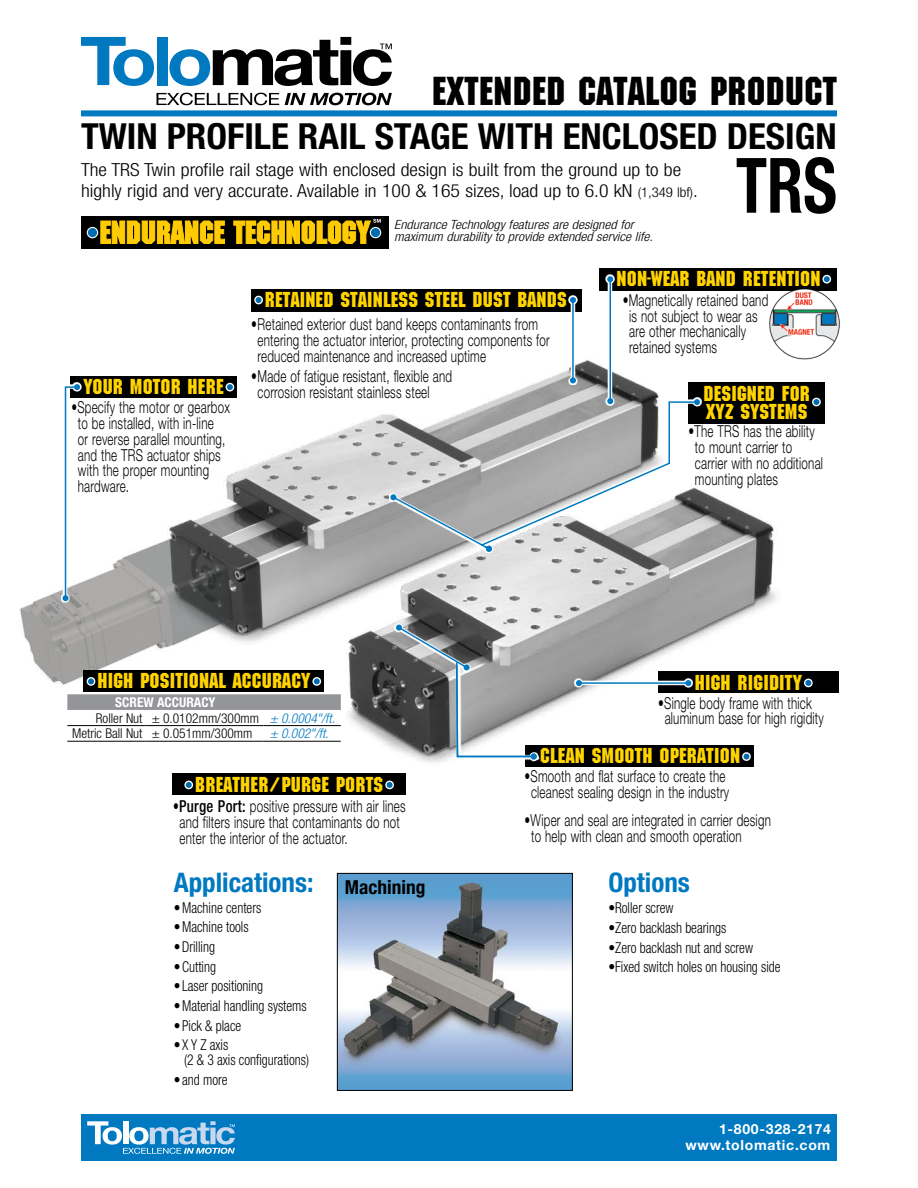
<style>
.page{position:relative;width:918px;height:1188px;background:#fff}
.page>*{position:absolute;margin:0;border:0;box-sizing:border-box;transform-origin:0 0}
.t1{font:700 condensed 76.5px "Helvetica Neue LT Std";color:#000;scale:.85 1}
.t2{font:39.3px "Machine Std";letter-spacing:.01em;color:#000}
.t3{font:700 condensed 36px "Helvetica Neue LT Std";color:#000}
.t4{font:700 condensed 27px "Helvetica Neue LT Std";color:#0079c1}
.t5{font:21px/18px "Machine Std";letter-spacing:.01em;color:#ffd400}
.t6{font:700 condensed 19.35px "Helvetica Neue LT Std";color:#000}
.t7{font:300 condensed 18px/21px "Helvetica Neue LT Std";color:#000;scale:1.1 1}
.t8{font:300 16.5px/15.8px "Helvetica Neue LT Std";letter-spacing:.02em;color:#000;scale:.7 1}
.t9{font:300 condensed 15px/15px "Helvetica Neue LT Std";color:#000;scale:.9 1}
.t10{font:700 14.1px/15.3px "Helvetica Neue LT Std";letter-spacing:.05em;color:#fff;text-align:right}
.t11{font:300 condensed 13.5px "Helvetica Neue LT Std";color:#000}
.t12{font:700 condensed 13.5px "Helvetica Neue LT Std";color:#fff}
.t13{font:italic 300 condensed 13.5px "Helvetica Neue LT Std";color:#0079c1}
.t14{font:italic 300 condensed 12.75px/12.8px "Helvetica Neue LT Std";color:#000;scale:1.1 1}
.s1{font-size:13.5px}
.s2{font-style:italic;color:#0079c1}
.s3{font-weight:500;font-stretch:condensed}
</style>
<div class="page">
<img style="left:19px;top:360px;width:758px;height:433px">
<div style="left:81px;top:1114px;width:756px;height:47px;background:#0079c1"></div>
<svg style="left:87px;top:1121px;width:148px;height:33px"></svg>
<img style="left:339px;top:875px;width:232px;height:214px">
<div style="left:337px;top:873px;width:236px;height:218px;border:1px solid #000"></div>
<div style="left:251px;top:289px;width:330px;height:23px;background:#000"></div>
<div style="left:599px;top:268px;width:238px;height:23px;background:#000"></div>
<div style="left:67px;top:694px;width:274px;height:16px;background:#939598"></div>
<hr style="left:67px;top:725px;width:79px;height:1px;background:#000">
<hr style="left:146px;top:725px;width:118px;height:1px;background:#000">
<hr style="left:264px;top:725px;width:77px;height:1px;background:#000">
<hr style="left:67px;top:741px;width:79px;height:1px;background:#000">
<hr style="left:146px;top:741px;width:118px;height:1px;background:#000">
<hr style="left:264px;top:741px;width:77px;height:1px;background:#000">
<div style="left:173px;top:773px;width:233px;height:22px;background:#000"></div>
<div style="left:658px;top:671px;width:181px;height:22px;background:#000"></div>
<div style="left:526px;top:745px;width:228px;height:22px;background:#000"></div>
<div style="left:70px;top:376px;width:167px;height:21px;background:#000"></div>
<div style="left:84px;top:670px;width:240px;height:22px;background:#000"></div>
<div style="left:689px;top:382px;width:136px;height:42px;background:#000"></div>
<svg style="left:184px;top:781px;width:9px;height:8px"></svg>
<svg style="left:186px;top:782px;width:6px;height:6px"></svg>
<svg style="left:804px;top:679px;width:9px;height:8px"></svg>
<svg style="left:805px;top:680px;width:6px;height:6px"></svg>
<svg style="left:742px;top:752px;width:9px;height:9px"></svg>
<svg style="left:743px;top:754px;width:6px;height:6px"></svg>
<svg style="left:226px;top:383px;width:8px;height:8px"></svg>
<svg style="left:227px;top:384px;width:6px;height:6px"></svg>
<svg style="left:87px;top:677px;width:8px;height:9px"></svg>
<svg style="left:88px;top:678px;width:6px;height:6px"></svg>
<svg style="left:312px;top:677px;width:9px;height:9px"></svg>
<svg style="left:314px;top:678px;width:6px;height:6px"></svg>
<svg style="left:812px;top:398px;width:9px;height:8px"></svg>
<svg style="left:813px;top:399px;width:6px;height:6px"></svg>
<svg style="left:479px;top:547px;width:15px;height:6px"></svg>
<div style="left:61px;top:382px;width:21px;height:221px;background:#fff"></div>
<svg style="left:63px;top:384px;width:17px;height:217px"></svg>
<svg style="left:389px;top:397px;width:313px;height:150px"></svg>
<svg style="left:391px;top:401px;width:308px;height:146px"></svg>
<svg style="left:694px;top:399px;width:6px;height:6px"></svg>
<svg style="left:390px;top:494px;width:6px;height:6px"></svg>
<svg style="left:394px;top:623px;width:77px;height:2px"></svg>
<svg style="left:574px;top:678px;width:119px;height:10px"></svg>
<hr style="left:579px;top:682px;width:109px;height:2px;background:#0079c1">
<svg style="left:685px;top:680px;width:6px;height:6px"></svg>
<svg style="left:576px;top:680px;width:6px;height:6px"></svg>
<svg style="left:479px;top:542px;width:13px;height:10px"></svg>
<svg style="left:387px;top:625px;width:153px;height:164px"></svg>
<svg style="left:254px;top:296px;width:9px;height:8px"></svg>
<svg style="left:256px;top:297px;width:6px;height:6px"></svg>
<svg style="left:822px;top:275px;width:9px;height:9px"></svg>
<svg style="left:824px;top:276px;width:6px;height:6px"></svg>
<img style="left:747px;top:289px;width:93px;height:93px">
<svg style="left:568px;top:295px;width:10px;height:90px"></svg>
<hr style="left:572px;top:300px;width:2px;height:80px;background:#0079c1">
<svg style="left:570px;top:297px;width:6px;height:6px"></svg>
<svg style="left:570px;top:377px;width:6px;height:6px"></svg>
<svg style="left:606px;top:275px;width:9px;height:131px"></svg>
<hr style="left:609px;top:279px;width:2px;height:122px;background:#0079c1">
<svg style="left:607px;top:276px;width:6px;height:6px"></svg>
<svg style="left:607px;top:398px;width:6px;height:6px"></svg>
<svg style="left:157px;top:93px;width:122px;height:12px"></svg>
<svg style="left:285px;top:93px;width:107px;height:12px"></svg>
<svg style="left:81px;top:37px;width:73px;height:49px"></svg>
<div style="left:157px;top:37px;width:10px;height:48px;background:#0079c1"></div>
<svg style="left:169px;top:37px;width:223px;height:49px"></svg>
<div style="left:81px;top:216px;width:307px;height:32px;background:#000"></div>
<div style="left:87px;top:227px;width:11px;height:11px;background:#ebf3f8;border-radius:50%"></div>
<div style="left:88px;top:228px;width:9px;height:9px;background:#006bad;border-radius:50%"></div>
<svg style="left:101px;top:221px;width:124px;height:23px;background:#cfa503"></svg>
<svg style="left:234px;top:219px;width:147px;height:25px"></svg>
<div style="left:81px;top:110px;width:756px;height:6px;background:#0079c1"></div>
<h2 class="t2" style="left:432px;top:68px;width:406px">EXTENDED CATALOG PRODUCT</h2>
<h3 class="t3" style="left:81px;top:114px;width:757px">TWIN PROFILE RAIL STAGE WITH ENCLOSED DESIGN</h3>
<p class="t7" style="left:81px;top:159px;width:562px">The TRS Twin profile rail stage with enclosed design is built from the ground up to be highly rigid and very accurate. Available in 100 &amp; 165 sizes, load up to 6.0 kN <span class="s1">(1,349 lbf)</span>.</p>
<h1 class="t1" style="left:736px;top:139px;width:120px">TRS</h1>
<p class="t5" style="left:83px;top:378px;width:142px">YOUR MOTOR HERE</p>
<p class="t8" style="left:78px;top:399px;width:219px;text-indent:-6px">•Specify the motor or gearbox to be installed, with in-line<br>or reverse parallel mounting, and the TRS actuator ships with the proper mounting hardware.</p>
<p class="t14" style="left:394px;top:218px;width:237px">Endurance Technology features are designed for maximum durability to provide extended service life.</p>
<p class="t5" style="left:265px;top:291px;width:303px">RETAINED STAINLESS STEEL DUST BANDS</p>
<p class="t8" style="left:258px;top:316px;width:419px;text-indent:-6px">•Retained exterior dust band keeps contaminants from entering the actuator interior, protecting components for reduced maintenance and increased uptime</p>
<p class="t8" style="left:258px;top:368px;width:279px;text-indent:-6px">•Made of fatigue resistant, flexible and corrosion resistant stainless steel</p>
<p class="t5" style="left:616px;top:270px;width:206px">NON-WEAR BAND RETENTION</p>
<p class="t8" style="left:629px;top:292px;width:200px;text-indent:-6px">•Magnetically retained band is not subject to wear as are other mechanically retained systems</p>
<p class="t5" style="left:703px;top:386px;width:108px">DESIGNED FOR<br>XYZ SYSTEMS</p>
<p class="t8" style="left:695px;top:423px;width:184px;text-indent:-6px">•The TRS has the ability to mount carrier to carrier with no additional mounting plates</p>
<p class="t5" style="left:97px;top:673px;width:215px">HIGH POSITIONAL ACCURACY</p>
<p class="t12" style="left:115px;top:694px;width:102px">SCREW ACCURACY</p>
<p class="t11" style="left:96px;top:710px;width:241px">Roller Nut ± 0.0102mm/300mm <span class="s2">± 0.0004"/ft.</span></p>
<p class="t11" style="left:72px;top:726px;width:182px">Metric Ball Nut ± 0.051mm/300mm</p>
<p class="t13" style="left:270px;top:726px;width:60px">± 0.002"/ft.</p>
<p class="t5" style="left:195px;top:776px;width:190px">BREATHER/PURGE PORTS</p>
<p class="t8" style="left:180px;top:798px;width:325px;text-indent:-6px">•<span class="s3">Purge Port:</span> positive pressure with air lines and filters insure that contaminants do not enter the interior of the actuator.</p>
<h3 class="t4" style="left:174px;top:866px;width:141px">Applications:</h3>
<p class="t9" style="left:174px;top:900px;width:99px">•Machine centers</p>
<p class="t9" style="left:174px;top:920px;width:85px">•Machine tools</p>
<p class="t9" style="left:174px;top:939px;width:47px">•Drilling</p>
<p class="t9" style="left:174px;top:959px;width:49px">•Cutting</p>
<p class="t9" style="left:174px;top:978px;width:101px">•Laser positioning</p>
<p class="t9" style="left:174px;top:998px;width:149px">•Material handling systems</p>
<p class="t9" style="left:174px;top:1018px;width:77px">•Pick &amp; place</p>
<p class="t9" style="left:184px;top:1037px;width:140px;text-indent:-11px">•X Y Z axis<br>(2 &amp; 3 axis configurations)</p>
<p class="t9" style="left:174px;top:1072px;width:61px">•and more</p>
<p class="t6" style="left:345px;top:876px;width:82px">Machining</p>
<p class="t5" style="left:695px;top:674px;width:109px">HIGH RIGIDITY</p>
<p class="t8" style="left:665px;top:695px;width:229px;text-indent:-6px">•Single body frame with thick aluminum base for high rigidity</p>
<p class="t5" style="left:540px;top:748px;width:201px">CLEAN SMOOTH OPERATION</p>
<p class="t8" style="left:525px;top:768px;width:294px;text-align:center">•Smooth and flat surface to create the cleanest sealing design in the industry</p>
<p class="t8" style="left:531px;top:812px;width:344px;text-indent:-6px">•Wiper and seal are integrated in carrier design to help with clean and smooth operation</p>
<h3 class="t4" style="left:608px;top:866px;width:83px">Options</h3>
<p class="t9" style="left:608px;top:900px;width:74px">•Roller screw</p>
<p class="t9" style="left:608px;top:920px;width:133px">•Zero backlash bearings</p>
<p class="t9" style="left:608px;top:940px;width:162px">•Zero backlash nut and screw</p>
<p class="t9" style="left:608px;top:959px;width:193px">•Fixed switch holes on housing side</p>
<p class="t10" style="left:685px;top:1121px;width:147px">1-800-328-2174 www.tolomatic.com</p>
</div>
